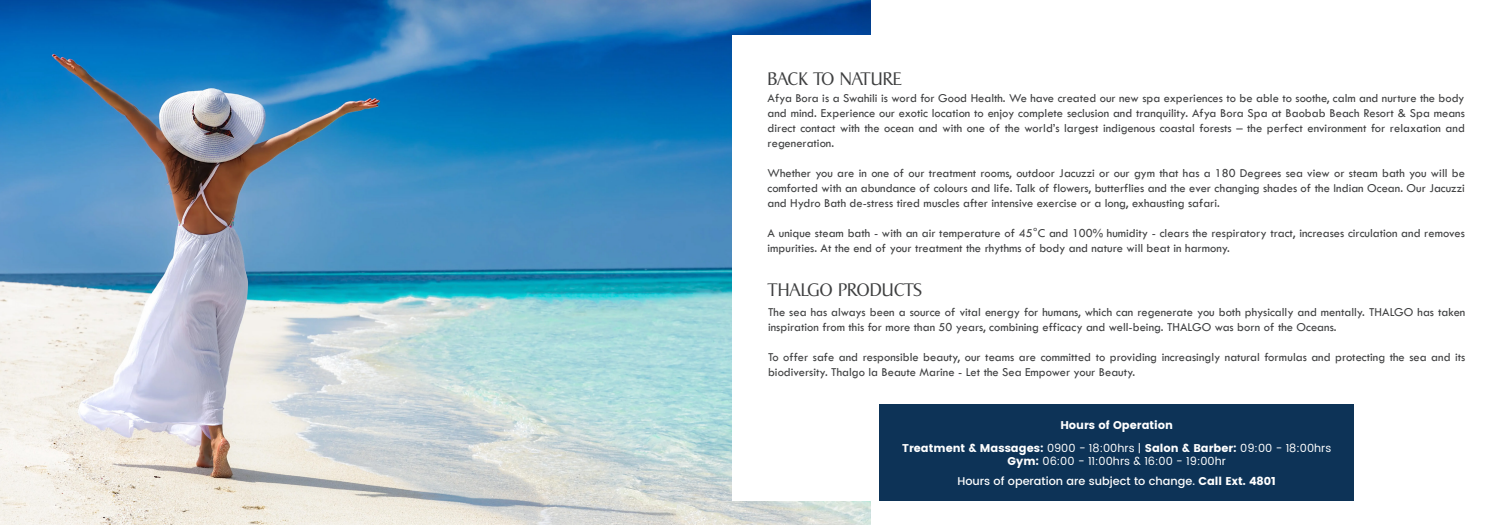
<style>
.page{position:relative;width:1489px;height:525px;background:#fff}
.page>*{position:absolute;margin:0;border:0;box-sizing:border-box;transform-origin:0 0}
.t1{font:300 17.5px "Sigvar Serial";color:#3e3f40}
.t2{font:12.5px/15px "Tw Cen";color:#3e3f40}
.t3{font:11.25px/13.5px "Poppins";color:#fff;text-align:center}
.t4{font:500 11.25px "Poppins";color:#fff}
.t5{font:700 11.25px "Poppins";color:#fff}
.s1{font-weight:700}
</style>
<div class="page">
<img style="left:0;top:0;width:870px;height:524px">
<div style="left:732px;top:35px;width:330px;height:465px;background:#fff"></div>
<div style="left:879px;top:404px;width:474px;height:96px;background:#0d3357"></div>
<h1 class="t1" style="left:767px;top:68px;width:136px">BACK TO NATURE</h1>
<p class="t2" style="left:767px;top:90px;width:699px;text-align:justify">Afya Bora is a Swahili is word for Good Health. We have created our new spa experiences to be able to soothe, calm and nurture the body and mind. Experience our exotic location to enjoy complete seclusion and tranquility. Afya Bora Spa at Baobab Beach Resort &amp; Spa means direct contact with the ocean and with one of the world’s largest indigenous coastal forests – the perfect environment for relaxation and regeneration.</p>
<p class="t2" style="left:767px;top:165px;width:699px;text-align:justify">Whether you are in one of our treatment rooms, outdoor Jacuzzi or our gym that has a 180 Degrees sea view or steam bath you will be comforted with an abundance of colours and life. Talk of flowers, butterflies and the ever changing shades of the Indian Ocean. Our Jacuzzi and Hydro Bath de-stress tired muscles after intensive exercise or a long, exhausting safari.</p>
<p class="t2" style="left:767px;top:225px;width:699px">A unique steam bath - with an air temperature of 45°C and 100% humidity - clears the respiratory tract, increases circulation and removes impurities. At the end of your treatment the rhythms of body and nature will beat in harmony.</p>
<h1 class="t1" style="left:767px;top:279px;width:156px">THALGO PRODUCTS</h1>
<p class="t2" style="left:768px;top:304px;width:698px">The sea has always been a source of vital energy for humans, which can regenerate you both physically and mentally. THALGO has taken inspiration from this for more than 50 years, combining efficacy and well-being. THALGO was born of the Oceans.</p>
<p class="t2" style="left:768px;top:349px;width:698px">To offer safe and responsible beauty, our teams are committed to providing increasingly natural formulas and protecting the sea and its biodiversity. Thalgo la Beaute Marine - Let the Sea Empower your Beauty.</p>
<p class="t5" style="left:1060px;top:419px;width:114px">Hours of Operation</p>
<p class="t3" style="left:902px;top:441px;width:430px"><span class="s1">Treatment &amp; Massages:</span> 0900 - 18:00hrs | <span class="s1">Salon &amp; Barber:</span> 09:00 - 18:00hrs<br><span class="s1">Gym:</span> 06:00 - 11:00hrs &amp; 16:00 - 19:00hr</p>
<p class="t4" style="left:957px;top:472px;width:320px">Hours of operation are subject to change. <span class="s1">Call Ext. 4801</span></p>
</div>
